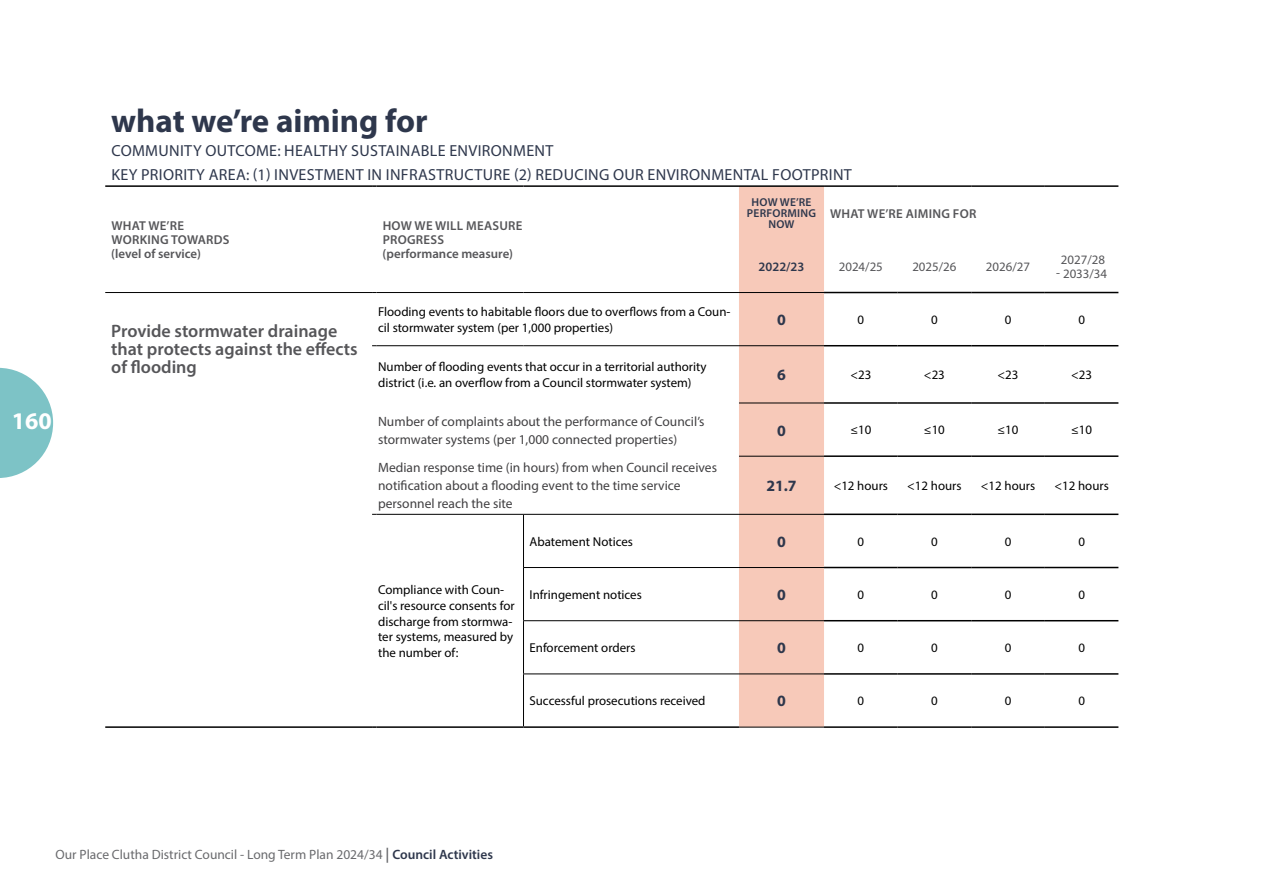
<style>
.page{position:relative;width:1263px;height:893px;background:#fff}
.page>*{position:absolute;margin:0;border:0;box-sizing:border-box;transform-origin:0 0}
.t1{font:700 33px "Myriad Pro";color:#2e374c}
.t2{font:700 24px "Myriad Pro";color:#fff}
.t3{font:600 18px/18px "Myriad Pro";color:#565659}
.t4{font:16.05px/24px "Myriad Pro";letter-spacing:.02em;color:#2e374c}
.t5{font:700 15.75px "Myriad Pro";color:#2e374c}
.t6{font:13.5px/18px "Myriad Pro";color:#414042}
.t7{font:13.5px "Myriad Pro";color:#696a6d}
.t8{font:12.9px/15.8px "Myriad Pro";color:#000}
.t9{font:600 12.9px/14.4px "Myriad Pro";letter-spacing:.02em;color:#565659}
.t10{font:12.9px "Myriad Pro";color:#565659}
.t11{font:600 12.9px "Myriad Pro";color:#2e374c}
.t12{font:600 11.4px/11.4px "Myriad Pro";letter-spacing:.02em;color:#2e374c;text-align:center}
.s1{font-weight:600;font-size:15px}
.s2{font-weight:600;color:#2e374c}
</style>
<div class="page">
<svg style="left:0;top:368px;width:53px;height:110px"></svg>
<div style="left:739px;top:187px;width:85px;height:540px;background:#f7c9b9"></div>
<hr style="left:824px;top:292px;width:74px;height:1px;background:#000">
<hr style="left:898px;top:292px;width:73px;height:1px;background:#000">
<hr style="left:971px;top:292px;width:74px;height:1px;background:#000">
<hr style="left:1045px;top:292px;width:73px;height:1px;background:#000">
<hr style="left:824px;top:345px;width:74px;height:1px;background:#000">
<hr style="left:898px;top:345px;width:73px;height:1px;background:#000">
<hr style="left:971px;top:345px;width:74px;height:1px;background:#000">
<hr style="left:1045px;top:345px;width:73px;height:1px;background:#000">
<hr style="left:824px;top:402px;width:74px;height:2px;background:#000">
<hr style="left:898px;top:402px;width:73px;height:2px;background:#000">
<hr style="left:971px;top:402px;width:74px;height:2px;background:#000">
<hr style="left:1045px;top:402px;width:73px;height:2px;background:#000">
<hr style="left:824px;top:455px;width:74px;height:2px;background:#000">
<hr style="left:898px;top:455px;width:73px;height:2px;background:#000">
<hr style="left:971px;top:455px;width:74px;height:2px;background:#000">
<hr style="left:1045px;top:455px;width:73px;height:2px;background:#000">
<hr style="left:824px;top:514px;width:74px;height:1px;background:#000">
<hr style="left:898px;top:514px;width:73px;height:1px;background:#000">
<hr style="left:971px;top:514px;width:74px;height:1px;background:#000">
<hr style="left:1045px;top:514px;width:73px;height:1px;background:#000">
<hr style="left:824px;top:567px;width:74px;height:1px;background:#000">
<hr style="left:898px;top:567px;width:73px;height:1px;background:#000">
<hr style="left:971px;top:567px;width:74px;height:1px;background:#000">
<hr style="left:1045px;top:567px;width:73px;height:1px;background:#000">
<hr style="left:824px;top:620px;width:74px;height:1px;background:#000">
<hr style="left:898px;top:620px;width:73px;height:1px;background:#000">
<hr style="left:971px;top:620px;width:74px;height:1px;background:#000">
<hr style="left:1045px;top:620px;width:73px;height:1px;background:#000">
<hr style="left:824px;top:673px;width:74px;height:2px;background:#000">
<hr style="left:898px;top:673px;width:73px;height:2px;background:#000">
<hr style="left:971px;top:673px;width:74px;height:2px;background:#000">
<hr style="left:1045px;top:673px;width:73px;height:2px;background:#000">
<hr style="left:824px;top:726px;width:74px;height:2px;background:#000">
<hr style="left:898px;top:726px;width:73px;height:2px;background:#000">
<hr style="left:971px;top:726px;width:74px;height:2px;background:#000">
<hr style="left:1045px;top:726px;width:73px;height:2px;background:#000">
<hr style="left:739px;top:292px;width:85px;height:1px;background:#000">
<hr style="left:739px;top:345px;width:85px;height:1px;background:#000">
<hr style="left:739px;top:403px;width:85px;height:1px;background:#000">
<hr style="left:739px;top:456px;width:85px;height:1px;background:#000">
<hr style="left:739px;top:514px;width:85px;height:1px;background:#000">
<hr style="left:739px;top:567px;width:85px;height:1px;background:#000">
<hr style="left:739px;top:620px;width:85px;height:1px;background:#000">
<hr style="left:739px;top:673px;width:85px;height:1px;background:#000">
<hr style="left:739px;top:727px;width:85px;height:1px;background:#000">
<hr style="left:105px;top:185px;width:267px;height:2px;background:#000">
<hr style="left:377px;top:185px;width:146px;height:2px;background:#000">
<hr style="left:523px;top:185px;width:216px;height:2px;background:#000">
<hr style="left:739px;top:185px;width:85px;height:2px;background:#000">
<hr style="left:824px;top:185px;width:74px;height:2px;background:#000">
<hr style="left:898px;top:185px;width:73px;height:2px;background:#000">
<hr style="left:971px;top:185px;width:74px;height:2px;background:#000">
<hr style="left:1045px;top:185px;width:73px;height:2px;background:#000">
<hr style="left:105px;top:292px;width:267px;height:1px;background:#000">
<hr style="left:377px;top:292px;width:146px;height:1px;background:#000">
<hr style="left:523px;top:292px;width:216px;height:1px;background:#000">
<hr style="left:377px;top:345px;width:146px;height:1px;background:#000">
<hr style="left:523px;top:345px;width:216px;height:1px;background:#000">
<hr style="left:377px;top:514px;width:147px;height:1px;background:#000">
<hr style="left:524px;top:514px;width:215px;height:1px;background:#000">
<hr style="left:523px;top:515px;width:1px;height:52px;background:#000">
<hr style="left:523px;top:567px;width:216px;height:1px;background:#000">
<hr style="left:523px;top:568px;width:1px;height:52px;background:#000">
<hr style="left:523px;top:620px;width:216px;height:1px;background:#000">
<hr style="left:523px;top:621px;width:1px;height:52px;background:#000">
<hr style="left:523px;top:673px;width:216px;height:1px;background:#000">
<hr style="left:523px;top:674px;width:1px;height:52px;background:#000">
<hr style="left:523px;top:726px;width:216px;height:2px;background:#000">
<hr style="left:105px;top:726px;width:267px;height:2px;background:#000">
<hr style="left:377px;top:726px;width:146px;height:2px;background:#000">
<h2 class="t2" style="left:12px;top:405px;width:41px">160</h2>
<h1 class="t1" style="left:111px;top:99px;width:318px">what we’re aiming for</h1>
<p class="t4" style="left:111px;top:138px;width:742px">COMMUNITY OUTCOME: HEALTHY SUSTAINABLE ENVIRONMENT<br>KEY PRIORITY AREA: (1) INVESTMENT IN INFRASTRUCTURE (2) REDUCING OUR ENVIRONMENTAL FOOTPRINT</p>
<p class="t9" style="left:111px;top:218px;width:120px">WHAT WE’RE<br>WORKING TOWARDS (level of service)</p>
<p class="t9" style="left:383px;top:218px;width:141px">HOW WE WILL MEASURE<br>PROGRESS (performance measure)</p>
<p class="t12" style="left:747px;top:196px;width:71px">HOW WE’RE<br>PERFORMING<br>NOW</p>
<p class="t9" style="left:830px;top:206px;width:148px">WHAT WE’RE AIMING FOR</p>
<p class="t11" style="left:758px;top:258px;width:47px">2022/23</p>
<p class="t10" style="left:839px;top:258px;width:46px">2024/25</p>
<p class="t10" style="left:912px;top:258px;width:46px">2025/26</p>
<p class="t10" style="left:986px;top:258px;width:46px">2026/27</p>
<p class="t10" style="left:1061px;top:251px;width:46px">2027/28</p>
<p class="t10" style="left:1056px;top:266px;width:52px">- 2033/34</p>
<h3 class="t3" style="left:111px;top:321px;width:248px">Provide stormwater drainage that protects against the effects of flooding</h3>
<p class="t8" style="left:378px;top:304px;width:354px">Flooding events to habitable floors due to overflows from a Coun&shy;cil stormwater system (per 1,000 properties)</p>
<p class="t5" style="left:777px;top:309px;width:10px">0</p>
<p class="t8" style="left:857px;top:312px;width:8px">0</p>
<p class="t8" style="left:931px;top:312px;width:8px">0</p>
<p class="t8" style="left:1005px;top:312px;width:8px">0</p>
<p class="t8" style="left:1078px;top:312px;width:8px">0</p>
<p class="t8" style="left:378px;top:359px;width:330px">Number of flooding events that occur in a territorial authority district (i.e. an overflow from a Council stormwater system)</p>
<p class="t5" style="left:777px;top:365px;width:10px">6</p>
<p class="t8" style="left:850px;top:367px;width:22px">&lt;23</p>
<p class="t8" style="left:924px;top:367px;width:22px">&lt;23</p>
<p class="t8" style="left:997px;top:367px;width:22px">&lt;23</p>
<p class="t8" style="left:1071px;top:367px;width:22px">&lt;23</p>
<p class="t6" style="left:378px;top:412px;width:328px">Number of complaints about the performance of Council’s stormwater systems (per 1,000 connected properties)</p>
<p class="t5" style="left:777px;top:420px;width:10px">0</p>
<p class="t8" style="left:850px;top:422px;width:22px">≤10</p>
<p class="t8" style="left:924px;top:422px;width:22px">≤10</p>
<p class="t8" style="left:997px;top:422px;width:22px">≤10</p>
<p class="t8" style="left:1071px;top:422px;width:22px">≤10</p>
<p class="t6" style="left:378px;top:459px;width:340px">Median response time (in hours) from when Council receives notification about a flooding event to the time service personnel reach the site</p>
<p class="t5" style="left:766px;top:476px;width:32px">21.7</p>
<p class="t8" style="left:834px;top:478px;width:56px">&lt;12 hours</p>
<p class="t8" style="left:907px;top:478px;width:56px">&lt;12 hours</p>
<p class="t8" style="left:981px;top:478px;width:56px">&lt;12 hours</p>
<p class="t8" style="left:1054px;top:478px;width:56px">&lt;12 hours</p>
<p class="t8" style="left:378px;top:582px;width:138px">Compliance with Coun&shy;cil's resource consents for discharge from stormwa&shy;ter systems, measured by the number of:</p>
<p class="t8" style="left:529px;top:533px;width:105px">Abatement Notices</p>
<p class="t5" style="left:777px;top:531px;width:10px">0</p>
<p class="t8" style="left:857px;top:533px;width:8px">0</p>
<p class="t8" style="left:931px;top:533px;width:8px">0</p>
<p class="t8" style="left:1005px;top:533px;width:8px">0</p>
<p class="t8" style="left:1078px;top:533px;width:8px">0</p>
<p class="t8" style="left:529px;top:586px;width:114px">Infringement notices</p>
<p class="t5" style="left:777px;top:584px;width:10px">0</p>
<p class="t8" style="left:857px;top:587px;width:8px">0</p>
<p class="t8" style="left:931px;top:587px;width:8px">0</p>
<p class="t8" style="left:1005px;top:587px;width:8px">0</p>
<p class="t8" style="left:1078px;top:587px;width:8px">0</p>
<p class="t8" style="left:529px;top:640px;width:107px">Enforcement orders</p>
<p class="t5" style="left:777px;top:638px;width:10px">0</p>
<p class="t8" style="left:857px;top:640px;width:8px">0</p>
<p class="t8" style="left:931px;top:640px;width:8px">0</p>
<p class="t8" style="left:1005px;top:640px;width:8px">0</p>
<p class="t8" style="left:1078px;top:640px;width:8px">0</p>
<p class="t8" style="left:529px;top:693px;width:178px">Successful prosecutions received</p>
<p class="t5" style="left:777px;top:691px;width:10px">0</p>
<p class="t8" style="left:857px;top:693px;width:8px">0</p>
<p class="t8" style="left:931px;top:693px;width:8px">0</p>
<p class="t8" style="left:1005px;top:693px;width:8px">0</p>
<p class="t8" style="left:1078px;top:693px;width:8px">0</p>
<p class="t7" style="left:56px;top:846px;width:439px">Our Place Clutha District Council - Long Term Plan 2024/34 <span class="s1">|</span> <span class="s2">Council Activities</span></p>
</div>
